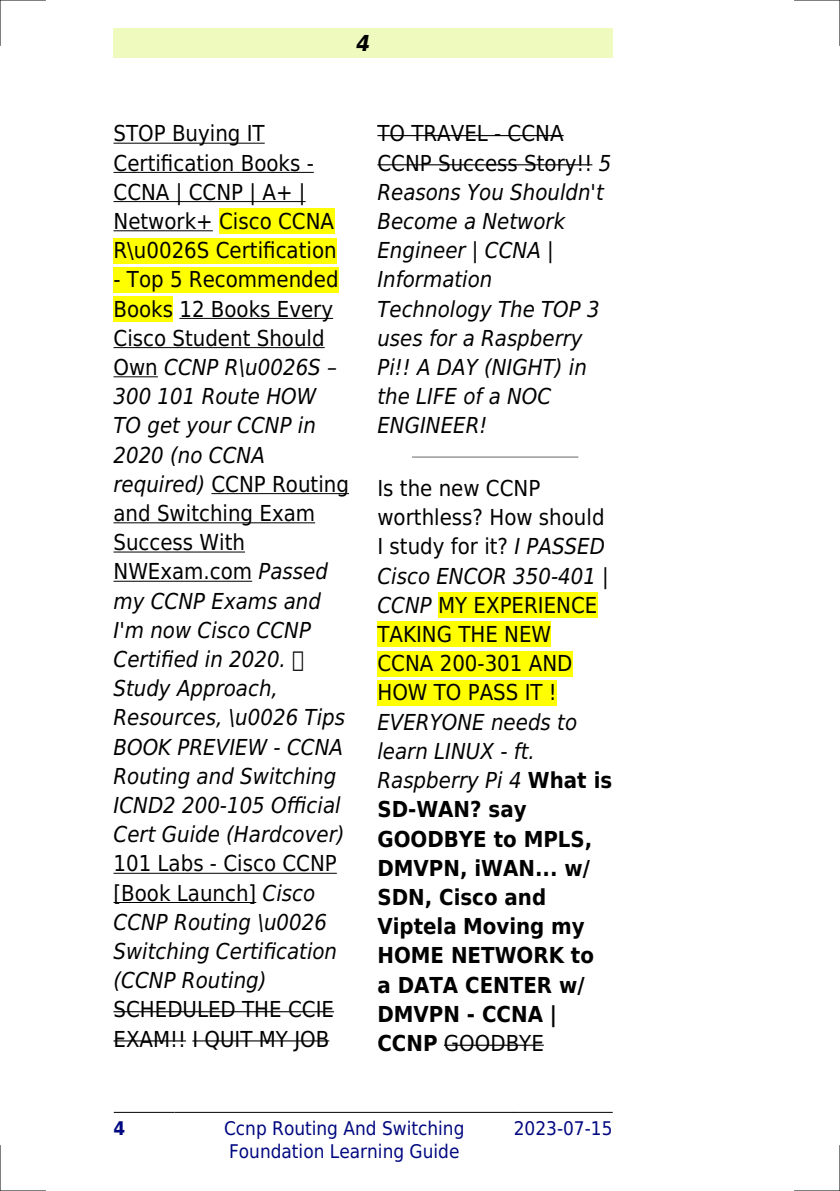
<style>
.page{position:relative;width:840px;height:1191px;background:#fff}
.page>*{position:absolute;margin:0;border:0;box-sizing:border-box;transform-origin:0 0}
.t1{font:italic 22px/29.2px "DejaVu Sans Condensed";color:#000}
.t2{font:22px/29.2px "DejaVu Sans Condensed";color:#000}
.t3{font:700 22px/29.2px "DejaVu Sans Condensed";color:#000}
.t4{font:italic 700 22px "DejaVu Sans Condensed";color:#000}
.t5{font:18.8px/22.6px "DejaVu Sans Condensed";color:#000880}
.t6{font:700 18.8px "DejaVu Sans Condensed";color:#000880}
.s1{font-style:normal}
.s2{font-style:italic}
.s3{font-weight:400;font-style:italic}
.s4{font-weight:400}
</style>
<div class="page">
<div style="left:113px;top:28px;width:499px;height:30px;background:#effbbe"></div>
<hr style="left:114px;top:1112px;width:60px;height:1px;background:#000">
<hr style="left:175px;top:1112px;width:338px;height:1px;background:#000">
<hr style="left:514px;top:1112px;width:98px;height:1px;background:#000">
<hr style="left:113px;top:143px;width:151px;height:1px;background:#000">
<hr style="left:113px;top:172px;width:200px;height:1px;background:#000">
<hr style="left:113px;top:201px;width:192px;height:1px;background:#000">
<hr style="left:113px;top:230px;width:100px;height:1px;background:#000">
<div style="left:219px;top:208px;width:115px;height:26px;background:#ff0"></div>
<div style="left:113px;top:238px;width:223px;height:25px;background:#ff0"></div>
<div style="left:113px;top:267px;width:225px;height:25px;background:#ff0"></div>
<div style="left:113px;top:296px;width:60px;height:26px;background:#ff0"></div>
<hr style="left:179px;top:318px;width:154px;height:1px;background:#000">
<hr style="left:113px;top:347px;width:211px;height:1px;background:#000">
<hr style="left:113px;top:376px;width:45px;height:1px;background:#000">
<hr style="left:211px;top:493px;width:138px;height:1px;background:#000">
<hr style="left:113px;top:522px;width:202px;height:1px;background:#000">
<hr style="left:113px;top:551px;width:132px;height:1px;background:#000">
<hr style="left:113px;top:581px;width:139px;height:1px;background:#000">
<hr style="left:113px;top:872px;width:223px;height:1px;background:#000">
<hr style="left:113px;top:902px;width:143px;height:1px;background:#000">
<hr style="left:113px;top:1011px;width:221px;height:1px;background:#000">
<hr style="left:113px;top:1040px;width:73px;height:1px;background:#000">
<hr style="left:192px;top:1040px;width:137px;height:1px;background:#000">
<hr style="left:377px;top:135px;width:186px;height:1px;background:#000">
<hr style="left:377px;top:164px;width:215px;height:1px;background:#000">
<hr style="left:412px;top:456px;width:165px;height:2px;background:#999">
<div style="left:438px;top:592px;width:159px;height:26px;background:#ff0"></div>
<div style="left:377px;top:621px;width:174px;height:26px;background:#ff0"></div>
<div style="left:377px;top:651px;width:195px;height:25px;background:#ff0"></div>
<div style="left:377px;top:680px;width:179px;height:25px;background:#ff0"></div>
<hr style="left:443px;top:1044px;width:100px;height:1px;background:#000">
<hr style="left:0;top:0;width:45px;height:1px;background:#000">
<hr style="left:794px;top:0;width:45px;height:1px;background:#000">
<hr style="left:0;top:1190px;width:45px;height:1px;background:#000">
<hr style="left:794px;top:1190px;width:45px;height:1px;background:#000">
<hr style="left:0;top:0;width:1px;height:45px;background:#000">
<hr style="left:0;top:1145px;width:1px;height:46px;background:#000">
<hr style="left:839px;top:0;width:1px;height:45px;background:#000">
<hr style="left:839px;top:1145px;width:1px;height:46px;background:#000">
<p class="t4" style="left:356px;top:30px;width:15px">4</p>
<p class="t2" style="left:113px;top:119px;width:224px">STOP Buying IT<br>Certification Books -<br>CCNA | CCNP | A+ |<br>Network+ Cisco CCNA<br>R\u0026S Certification</p>
<p class="t1" style="left:113px;top:265px;width:237px"><span class="s1">- Top 5 Recommended<br>Books 12 Books Every<br>Cisco Student Should<br>Own</span> CCNP R\u0026S<br>300 101 Route HOW<br>TO get your CCNP in<br>2020 (no CCNA required) <span class="s1">CCNP Routing and Switching Exam<br>Success With<br>NWExam.com</span> Passed my CCNP Exams and<br>I'm now Cisco CCNP<br>Certified in 2020.<br>Study Approach,<br>Resources, \u0026 Tips<br>BOOK PREVIEW - CCNA<br>Routing and Switching<br>ICND2 200-105 Official<br>Cert Guide (Hardcover)</p>
<p class="t1" style="left:113px;top:849px;width:225px"><span class="s1">101 Labs - Cisco CCNP [Book Launch]</span> Cisco<br>CCNP Routing \u0026<br>Switching Certification (CCNP Routing)</p>
<p class="t2" style="left:113px;top:995px;width:222px">SCHEDULED THE CCIE<br>EXAM!! I QUIT MY JOB</p>
<p class="t1" style="left:377px;top:119px;width:235px"><span class="s1">TO TRAVEL - CCNA<br>CCNP Success Story!!</span> 5<br>Reasons You Shouldn't<br>Become a Network<br>Engineer | CCNA |<br>Information<br>Technology The TOP 3 uses for a Raspberry<br>Pi!! A DAY (NIGHT) in the LIFE of a NOC<br>ENGINEER!</p>
<p class="t2" style="left:377px;top:474px;width:233px">Is the new CCNP worthless? How should<br>I study for it? <span class="s2">I PASSED<br>Cisco ENCOR 350-401 |<br>CCNP</span> MY EXPERIENCE<br>TAKING THE NEW<br>CCNA 200-301 AND<br>HOW TO PASS IT !</p>
<p class="t3" style="left:377px;top:707px;width:236px"><span class="s3">EVERYONE needs to learn LINUX - ft.<br>Raspberry Pi 4</span> What is<br>SD-WAN? say<br>GOODBYE to MPLS,<br>DMVPN, iWAN... w/<br>SDN, Cisco and<br>Viptela Moving my<br>HOME NETWORK to a DATA CENTER w/<br>DMVPN - CCNA |<br>CCNP <span class="s4">GOODBYE</span></p>
<p class="t6" style="left:113px;top:1117px;width:13px">4</p>
<p class="t5" style="left:224px;top:1117px;width:242px">Ccnp Routing And Switching<br>Foundation Learning Guide</p>
<p class="t5" style="left:513px;top:1117px;width:100px">2023-07-15</p>
</div>
